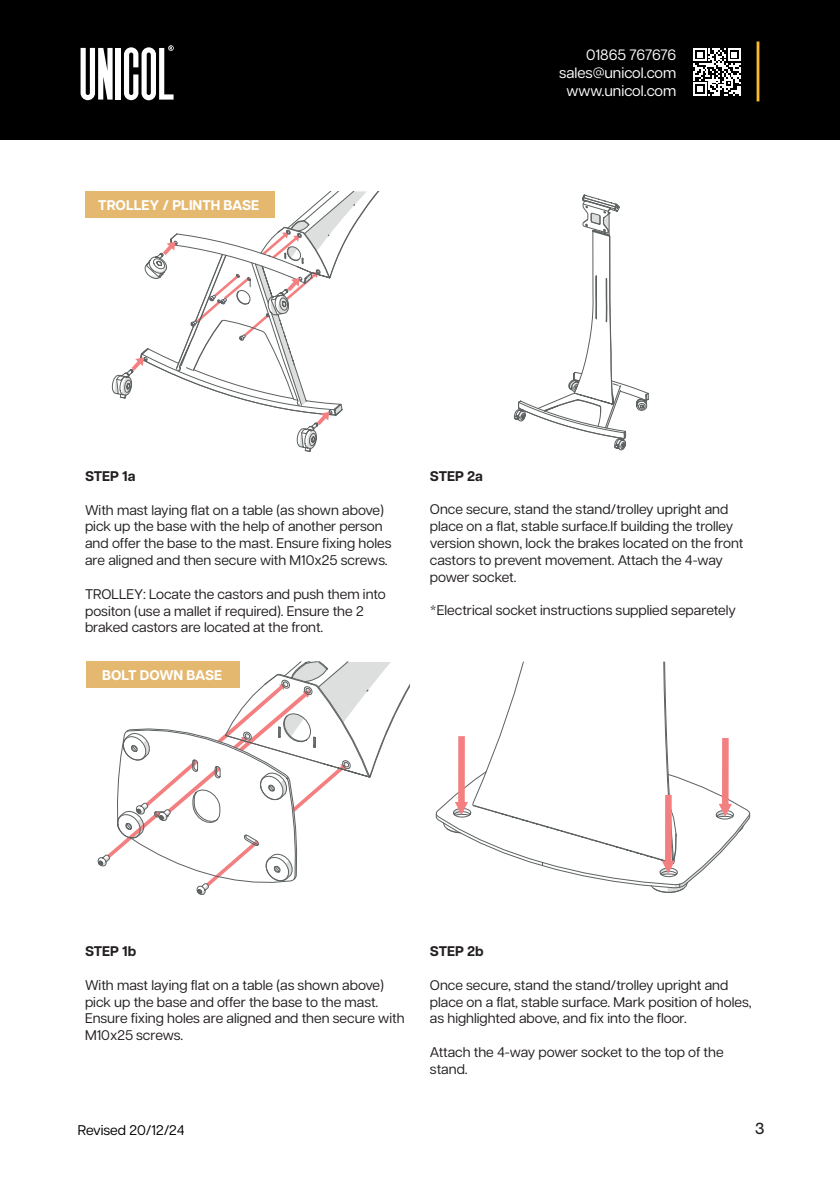
<style>
.page{position:relative;width:840px;height:1191px;background:#fff}
.page>*{position:absolute;margin:0;border:0;box-sizing:border-box;transform-origin:0 0}
.t1{font:500 16px "Articulat CF";color:#231f20}
.t2{font:15px/18px "Articulat CF";color:#fff;text-align:right}
.t3{font:14px/16.8px "Articulat CF";color:#231f20}
.t4{font:700 14px "Articulat CF";color:#fff}
.t5{font:700 14px "Articulat CF";color:#231f20}
.t6{font:14px "Articulat CF";color:#000}
</style>
<div class="page">
<div style="left:0;top:0;width:839px;height:140px;background:#000"></div>
<svg style="left:124px;top:45px;width:49px;height:55px"></svg>
<div style="left:116px;top:48px;width:5px;height:52px;background:#fff"></div>
<svg style="left:80px;top:48px;width:32px;height:52px"></svg>
<hr style="left:756px;top:41px;width:3px;height:60px;background:#fdb927">
<svg style="left:693px;top:48px;width:47px;height:48px"></svg>
<svg style="left:112px;top:191px;width:267px;height:261px"></svg>
<svg style="left:513px;top:194px;width:135px;height:256px"></svg>
<svg style="left:98px;top:661px;width:311px;height:233px"></svg>
<svg style="left:499px;top:661px;width:168px;height:75px"></svg>
<svg style="left:435px;top:736px;width:314px;height:156px"></svg>
<div style="left:86px;top:191px;width:189px;height:27px;background:#e5b870"></div>
<div style="left:86px;top:661px;width:153px;height:27px;background:#e5b870"></div>
<p class="t4" style="left:98px;top:194px;width:162px">TROLLEY / PLINTH BASE</p>
<p class="t2" style="left:559px;top:44px;width:118px">01865 767676 sales@unicol.com www.unicol.com</p>
<p class="t5" style="left:85px;top:466px;width:52px">STEP 1a</p>
<p class="t3" style="left:85px;top:500px;width:307px">With mast laying flat on a table (as shown above) pick up the base with the help of another person and offer the base to the mast. Ensure fixing holes are aligned and then secure with M10x25 screws.</p>
<p class="t3" style="left:85px;top:584px;width:302px">TROLLEY: Locate the castors and push them into positon (use a mallet if required). Ensure the 2 braked castors are located at the front.</p>
<p class="t4" style="left:102px;top:665px;width:121px">BOLT DOWN BASE</p>
<p class="t5" style="left:429px;top:465px;width:54px">STEP 2a</p>
<p class="t3" style="left:429px;top:500px;width:315px">Once secure, stand the stand/trolley upright and place on a flat, stable surface.If building the trolley version shown, lock the brakes located on the front castors to prevent movement. Attach the 4-way power socket.</p>
<p class="t3" style="left:429px;top:601px;width:307px">*Electrical socket instructions supplied separetely</p>
<p class="t5" style="left:85px;top:941px;width:53px">STEP 1b</p>
<p class="t3" style="left:85px;top:975px;width:321px">With mast laying flat on a table (as shown above) pick up the base and offer the base to the mast.<br>Ensure fixing holes are aligned and then secure with M10x25 screws.</p>
<p class="t5" style="left:429px;top:941px;width:55px">STEP 2b</p>
<p class="t3" style="left:429px;top:975px;width:323px">Once secure, stand the stand/trolley upright and place on a flat, stable surface. Mark position of holes, as highlighted above, and fix into the floor.</p>
<p class="t3" style="left:429px;top:1042px;width:295px">Attach the 4-way power socket to the top of the stand.</p>
<p class="t6" style="left:78px;top:1119px;width:108px">Revised 20/12/24</p>
<p class="t1" style="left:754px;top:1117px;width:11px">3</p>
</div>
